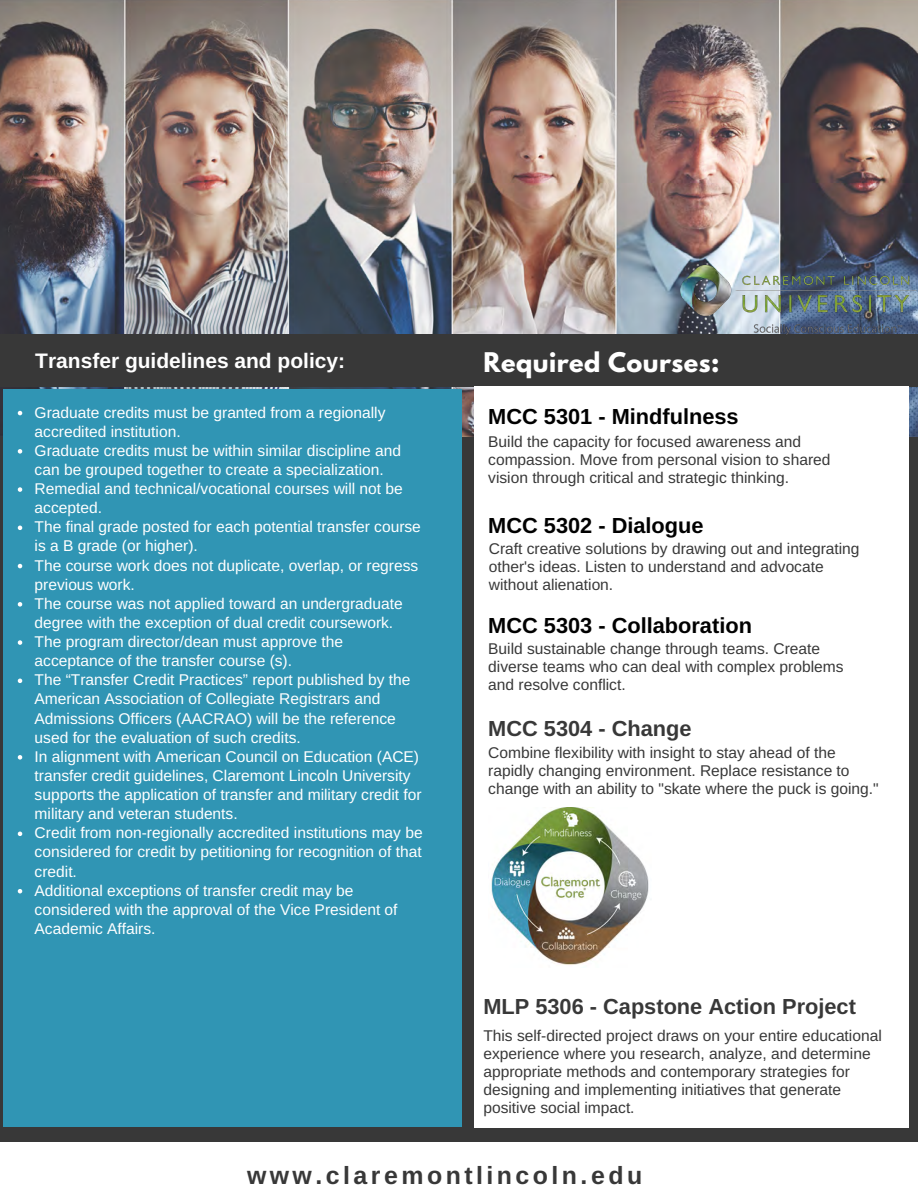
<style>
.page{position:relative;width:918px;height:1188px;background:#fff}
.page>*{position:absolute;margin:0;border:0;box-sizing:border-box;transform-origin:0 0}
.t1{font:700 24.9px "Arimo";letter-spacing:.14em;color:#383838}
.t2{font:700 24px "League Spartan";letter-spacing:.02em;color:#fff}
.t3{font:700 21.75px "Arimo";color:#000}
.t4{font:700 21.75px "Arimo";color:#383838}
.t5{font:700 21px "Arimo";color:#fff}
.t6{font:15.6px/19px "Arimo";color:#fff}
.t7{font:15.6px/18px "Arimo";color:#383838}
</style>
<div class="page">
<div style="left:0;top:0;width:918px;height:1142px;background:#383838"></div>
<img style="left:0;top:0;width:918px;height:437px">
<div style="left:4px;top:389px;width:458px;height:738px;background:#3095b4"></div>
<svg style="left:18px;top:411px;width:4px;height:4px"></svg>
<svg style="left:18px;top:449px;width:4px;height:5px"></svg>
<svg style="left:18px;top:487px;width:4px;height:5px"></svg>
<svg style="left:18px;top:526px;width:4px;height:4px"></svg>
<svg style="left:18px;top:564px;width:4px;height:4px"></svg>
<svg style="left:18px;top:602px;width:4px;height:5px"></svg>
<svg style="left:18px;top:640px;width:4px;height:5px"></svg>
<svg style="left:18px;top:679px;width:4px;height:4px"></svg>
<svg style="left:18px;top:755px;width:4px;height:5px"></svg>
<svg style="left:18px;top:832px;width:4px;height:4px"></svg>
<svg style="left:18px;top:889px;width:4px;height:4px"></svg>
<div style="left:0;top:335px;width:918px;height:52px;background:#383838"></div>
<div style="left:474px;top:386px;width:435px;height:741px;background:#fff"></div>
<img style="left:491px;top:808px;width:158px;height:157px">
<img style="left:674px;top:255px;width:244px;height:80px">
<h3 class="t5" style="left:35px;top:349px;width:311px">Transfer guidelines and policy:</h3>
<h2 class="t2" style="left:483px;top:350px;width:238px">Required Courses:</h2>
<p class="t6" style="left:35px;top:403px;width:390px">Graduate credits must be granted from a regionally accredited institution.<br>Graduate credits must be within similar discipline and can be grouped together to create a specialization.<br>Remedial and technical/vocational courses will not be accepted.<br>The final grade posted for each potential transfer course is a B grade (or higher).<br>The course work does not duplicate, overlap, or regress previous work.<br>The course was not applied toward an undergraduate degree with the exception of dual credit coursework.<br>The program director/dean must approve the acceptance of the transfer course (s).<br>The “Transfer Credit Practices” report published by the American Association of Collegiate Registrars and Admissions Officers (AACRAO) will be the reference used for the evaluation of such credits.<br>In alignment with American Council on Education (ACE) transfer credit guidelines, Claremont Lincoln University supports the application of transfer and military credit for military and veteran students.<br>Credit from non-regionally accredited institutions may be considered for credit by petitioning for recognition of that credit.<br>Additional exceptions of transfer credit may be considered with the approval of the Vice President of Academic Affairs.</p>
<h3 class="t3" style="left:488px;top:404px;width:252px">MCC 5301 - Mindfulness</h3>
<p class="t7" style="left:488px;top:433px;width:344px">Build the capacity for focused awareness and compassion. Move from personal vision to shared vision through critical and strategic thinking.</p>
<h3 class="t3" style="left:488px;top:513px;width:217px">MCC 5302 - Dialogue</h3>
<p class="t7" style="left:489px;top:540px;width:372px">Craft creative solutions by drawing out and integrating other's ideas. Listen to understand and advocate without alienation.</p>
<h3 class="t3" style="left:488px;top:613px;width:265px">MCC 5303 - Collaboration</h3>
<p class="t7" style="left:488px;top:640px;width:357px">Build sustainable change through teams. Create diverse teams who can deal with complex problems and resolve conflict.</p>
<h3 class="t4" style="left:488px;top:717px;width:205px">MCC 5304 - Change</h3>
<p class="t7" style="left:488px;top:744px;width:392px">Combine flexibility with insight to stay ahead of the rapidly changing environment. Replace resistance to change with an ability to "skate where the puck is going."</p>
<h3 class="t4" style="left:483px;top:994px;width:374px">MLP 5306 - Capstone Action Project</h3>
<p class="t7" style="left:483px;top:1027px;width:400px">This self-directed project draws on your entire educational experience where you research, analyze, and determine appropriate methods and contemporary strategies for designing and implementing initiatives that generate positive social impact.</p>
<h1 class="t1" style="left:247px;top:1162px;width:397px">www.claremontlincoln.edu</h1>
</div>
